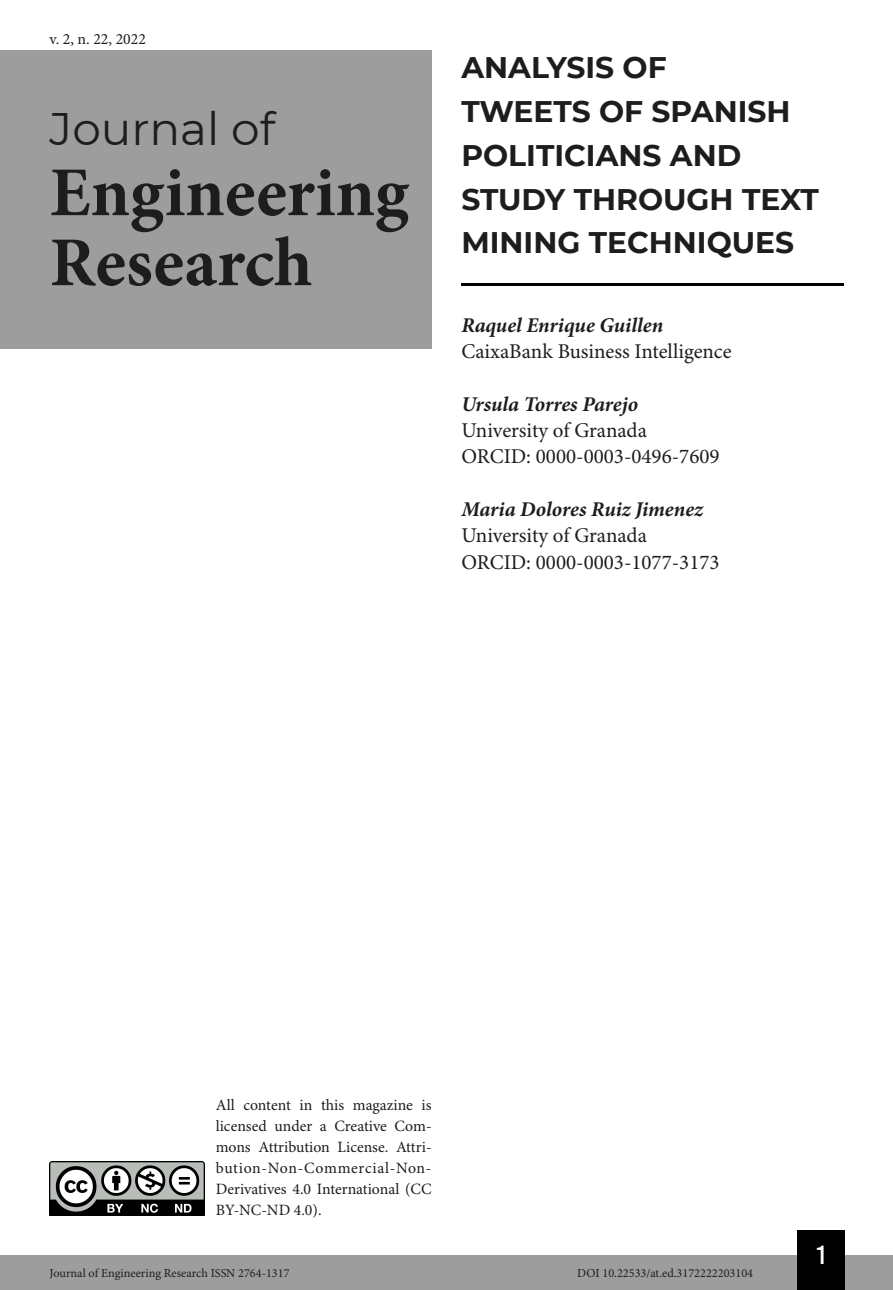
<style>
.page{position:relative;width:893px;height:1290px;background:#fff}
.page>*{position:absolute;margin:0;border:0;box-sizing:border-box;transform-origin:0 0}
.t1{font:700 70px/70px "Minion Pro";color:#1d1d1b}
.t2{font:45.5px "Montserrat";color:#1d1d1b}
.t3{font:700 29.75px/43.8px "Montserrat";color:#1d1d1b}
.t4{font:26.25px "Bebas Kai";color:#fff}
.t5{font:21px/26.2px "Minion Pro";color:#1d1d1b}
.t6{font:italic 700 21px "Minion Pro";letter-spacing:-.005em;color:#1d1d1b}
.t7{font:15.75px/21px "Minion Pro";color:#1d1d1b;text-align:justify}
.t8{font:12.25px "Minion Pro";color:#1d1d1b}
</style>
<div class="page">
<div style="left:0;top:1255px;width:893px;height:35px;background:#9d9d9d"></div>
<div style="left:797px;top:1230px;width:48px;height:60px;background:#000"></div>
<img style="left:50px;top:1161px;width:154px;height:54px">
<div style="left:0;top:50px;width:432px;height:298px;background:#9d9d9d"></div>
<hr style="left:461px;top:283px;width:382px;height:2px;background:#000">
<p class="t7" style="left:50px;top:29px;width:98px">v. 2, n. 22, 2022</p>
<h2 class="t2" style="left:50px;top:98px;width:227px">Journal of</h2>
<h1 class="t1" style="left:50px;top:157px;width:361px">Engineering<br>Research</h1>
<h3 class="t3" style="left:461px;top:44px;width:359px">ANALYSIS OF<br>TWEETS OF SPANISH<br>POLITICIANS AND<br>STUDY THROUGH TEXT<br>MINING TECHNIQUES</h3>
<h3 class="t6" style="left:461px;top:310px;width:204px">Raquel Enrique Guillen</h3>
<h3 class="t5" style="left:461px;top:339px;width:272px">CaixaBank Business Intelligence</h3>
<h3 class="t6" style="left:461px;top:389px;width:178px">Ursula Torres Parejo</h3>
<h3 class="t5" style="left:461px;top:418px;width:260px">University of Granada<br>ORCID: 0000-0003-0496-7609</h3>
<h3 class="t6" style="left:461px;top:494px;width:243px">Maria Dolores Ruiz Jimenez</h3>
<h3 class="t5" style="left:461px;top:523px;width:260px">University of Granada<br>ORCID: 0000-0003-1077-3173</h3>
<p class="t7" style="left:216px;top:1095px;width:217px">All content in this magazine is licensed under a Creative Com&shy;mons Attribution License. Attri&shy;bution-Non-Commercial-Non-Derivatives 4.0 International (CC BY-NC-ND 4.0).</p>
<h3 class="t4" style="left:817px;top:1241px;width:10px">1</h3>
<p class="t8" style="left:50px;top:1266px;width:241px">Journal of Engineering Research ISSN 2764-1317</p>
<p class="t8" style="left:577px;top:1266px;width:177px">DOI 10.22533/at.ed.3172222203104</p>
</div>
